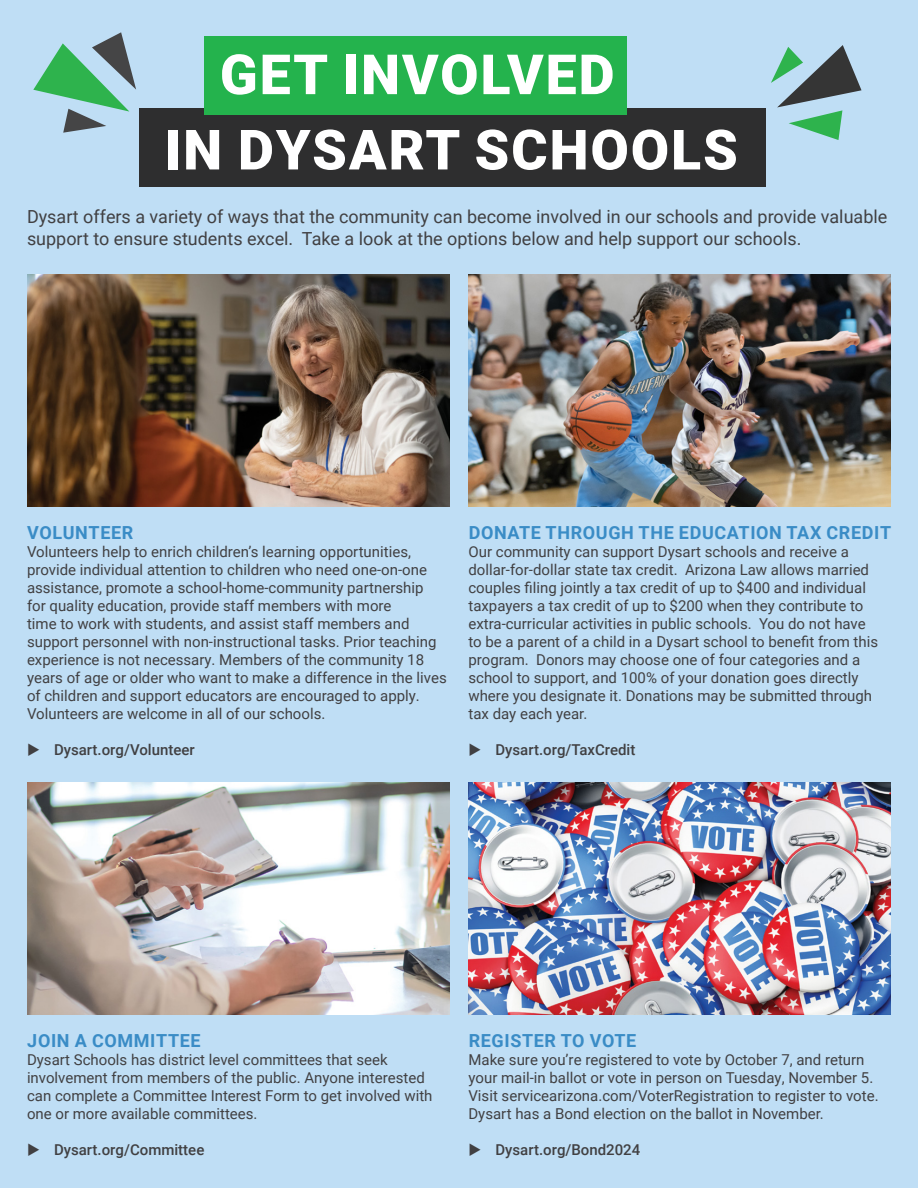
<style>
.page{position:relative;width:918px;height:1188px;background:#bfdef5}
.page>*{position:absolute;margin:0;border:0;box-sizing:border-box;transform-origin:0 0}
.t1{font:900 55.5px "Roboto";letter-spacing:.035em;color:#fff}
.Body_Text{font:18px/21.6px "Roboto";color:#414042}
.Body_Text-2{font:700 18px "Roboto";letter-spacing:.035em;color:#3a8cc6}
.Body_Text-3{font:15px/18px "Roboto";color:#414042}
.t2{font:500 15px "Roboto";color:#414042}
</style>
<div class="page">
<img style="left:27px;top:275px;width:423px;height:232px">
<img style="left:468px;top:275px;width:423px;height:232px">
<img style="left:27px;top:782px;width:423px;height:233px">
<img style="left:468px;top:782px;width:423px;height:233px">
<div style="left:139px;top:108px;width:627px;height:79px;background:#2e2e2f"></div>
<div style="left:204px;top:36px;width:423px;height:78px;background:#24b34d"></div>
<svg style="left:771px;top:45px;width:91px;height:95px"></svg>
<svg style="left:33px;top:32px;width:103px;height:101px"></svg>
<p class="t1" style="left:220px;top:36px;width:396px">GET INVOLVED</p>
<p class="t1" style="left:165px;top:111px;width:575px">IN DYSART SCHOOLS</p>
<p class="Body_Text" style="left:27px;top:205px;width:862px">Dysart offers a variety of ways that the community can become involved in our schools and provide valuable support to ensure students excel. Take a look at the options below and help support our schools.</p>
<p class="Body_Text-2" style="left:27px;top:520px;width:108px">VOLUNTEER</p>
<p class="Body_Text-3" style="left:27px;top:542px;width:421px">Volunteers help to enrich children’s learning opportunities, provide individual attention to children who need one-on-one assistance, promote a school-home-community partnership<br>for quality education, provide staff members with more<br>time to work with students, and assist staff members and support personnel with non-instructional tasks. Prior teaching experience is not necessary. Members of the community 18 years of age or older who want to make a difference in the lives of children and support educators are encouraged to apply.</p>
<p class="Body_Text-3" style="left:27px;top:704px;width:300px">Volunteers are welcome in all of our schools.</p>
<p class="t2" style="left:54px;top:739px;width:142px">Dysart.org/Volunteer</p>
<p class="Body_Text-2" style="left:469px;top:520px;width:424px">DONATE THROUGH THE EDUCATION TAX CREDIT</p>
<p class="Body_Text-3" style="left:468px;top:542px;width:411px">Our community can support Dysart schools and receive a dollar-for-dollar state tax credit. Arizona Law allows married couples filing jointly a tax credit of up to $400 and individual taxpayers a tax credit of up to $200 when they contribute to extra-curricular activities in public schools. You do not have to be a parent of a child in a Dysart school to benefit from this program. Donors may choose one of four categories and a school to support, and 100% of your donation goes directly where you designate it. Donations may be submitted through tax day each year.</p>
<p class="t2" style="left:495px;top:739px;width:141px">Dysart.org/TaxCredit</p>
<p class="Body_Text-2" style="left:27px;top:1028px;width:175px">JOIN A COMMITTEE</p>
<p class="Body_Text-3" style="left:27px;top:1050px;width:407px">Dysart Schools has district level committees that seek involvement from members of the public. Anyone interested can complete a Committee Interest Form to get involved with one or more available committees.</p>
<p class="t2" style="left:54px;top:1139px;width:152px">Dysart.org/Committee</p>
<p class="Body_Text-2" style="left:469px;top:1028px;width:169px">REGISTER TO VOTE</p>
<p class="Body_Text-3" style="left:468px;top:1050px;width:412px">Make sure you’re registered to vote by October 7, and return your mail-in ballot or vote in person on Tuesday, November 5.<br>Visit servicearizona.com/VoterRegistration to register to vote.<br>Dysart has a Bond election on the ballot in November.</p>
<p class="t2" style="left:495px;top:1139px;width:146px">Dysart.org/Bond2024</p>
</div>
